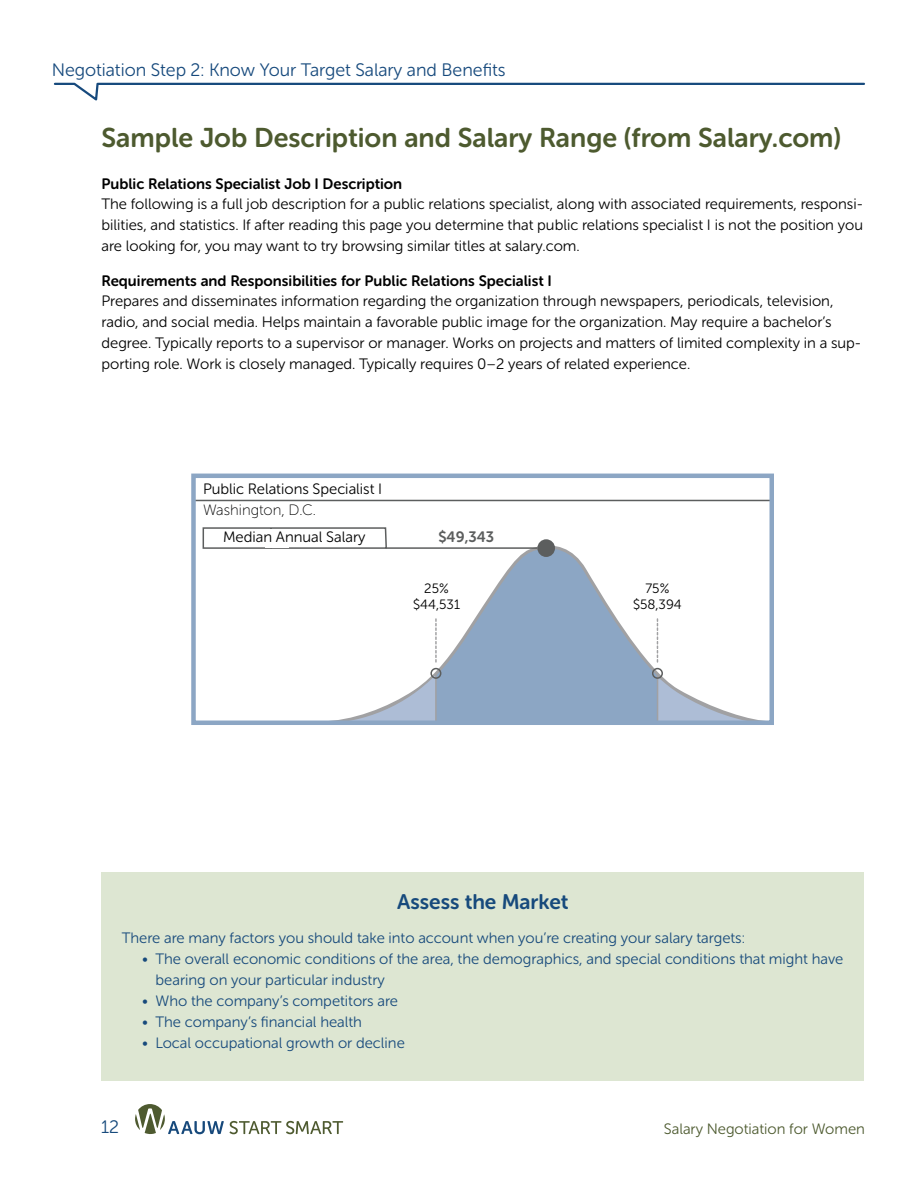
<style>
.page{position:relative;width:918px;height:1188px;background:#fff}
.page>*{position:absolute;margin:0;border:0;box-sizing:border-box;transform-origin:0 0}
.t1{font:27px "Museo Sans Rounded 700";color:#4d5a2f}
.t2{font:21px "Museo Sans Rounded 700";color:#174a7c}
.t3{font:18px "Museo Sans Rounded 300";color:#174a7d}
.t4{font:18px "Museo Sans Rounded 300";color:#174a7c}
.t5{font:15px/21px "Museo Sans Rounded 300";color:#000;text-align:justify}
.t6{font:15px/21px "Museo Sans Rounded 300";color:#174a7c}
.t7{font:15px "Museo Sans Rounded 700";color:#000}
.t8{font:15px "Museo Sans Rounded 300";color:#4d5a2f}
.t9{font:15px "Museo Sans Rounded 100";color:#000}
.t10{font:15px "Museo Sans Rounded 700";color:#5c5e5e}
.t11{font:13.5px/16.5px "Museo Sans Rounded 300";color:#000;text-align:center}
</style>
<div class="page">
<svg style="left:54px;top:82px;width:811px;height:19px"></svg>
<svg style="left:135px;top:1104px;width:208px;height:30px"></svg>
<div style="left:102px;top:873px;width:762px;height:208px;background:#dde6d2"></div>
<hr style="left:193px;top:500px;width:579px;height:1px;background:#5c5e5e">
<svg style="left:431px;top:541px;width:232px;height:179px"></svg>
<svg style="left:339px;top:671px;width:99px;height:49px"></svg>
<svg style="left:656px;top:673px;width:102px;height:47px"></svg>
<svg style="left:435px;top:619px;width:2px;height:43px"></svg>
<svg style="left:657px;top:619px;width:1px;height:43px"></svg>
<div style="left:191px;top:474px;width:583px;height:251px;border:4px solid #8ca6c4"></div>
<div style="left:537px;top:539px;width:18px;height:18px;background:#5c5e5e;border-radius:50%"></div>
<svg style="left:202px;top:527px;width:337px;height:23px"></svg>
<div style="left:265px;top:529px;width:23px;height:18px;background:#fff"></div>
<div style="left:430px;top:668px;width:11px;height:11px;border:2px solid #5c5e5e;border-radius:50%"></div>
<div style="left:652px;top:668px;width:11px;height:11px;border:2px solid #5c5e5e;border-radius:50%"></div>
<p class="t3" style="left:52px;top:60px;width:455px">Negotiation Step 2: Know Your Target Salary and Benefits</p>
<h1 class="t1" style="left:102px;top:123px;width:741px">Sample Job Description and Salary Range (from Salary.com)</h1>
<p class="t7" style="left:102px;top:176px;width:302px">Public Relations Specialist Job I Description</p>
<p class="t5" style="left:102px;top:194px;width:763px">The following is a full job description for a public relations specialist, along with associated requirements, responsi&shy;bilities, and statistics. If after reading this page you determine that public relations specialist I is not the position you are looking for, you may want to try browsing similar titles at salary.com.</p>
<p class="t7" style="left:102px;top:272px;width:452px">Requirements and Responsibilities for Public Relations Specialist I</p>
<p class="t5" style="left:102px;top:291px;width:761px;text-align:left">Prepares and disseminates information regarding the organization through newspapers, periodicals, television, radio, and social media. Helps maintain a favorable public image for the organization. May require a bachelor’s degree. Typically reports to a supervisor or manager. Works on projects and matters of limited complexity in a sup&shy;porting role. Work is closely managed. Typically requires 0–2 years of related experience.</p>
<p class="t5" style="left:203px;top:479px;width:181px">Public Relations Specialist I</p>
<p class="t9" style="left:203px;top:502px;width:115px">Washington, D.C.</p>
<p class="t5" style="left:223px;top:527px;width:144px">Median Annual Salary</p>
<p class="t10" style="left:438px;top:529px;width:57px">$49,343</p>
<p class="t11" style="left:413px;top:580px;width:48px">25% $44,531</p>
<p class="t11" style="left:633px;top:580px;width:50px">75% $58,394</p>
<h2 class="t2" style="left:397px;top:890px;width:173px">Assess the Market</h2>
<p class="t6" style="left:122px;top:928px;width:625px">There are many factors you should take into account when you’re creating your salary targets:</p>
<p class="t6" style="left:156px;top:949px;width:689px;text-indent:-14px">• The overall economic conditions of the area, the demographics, and special conditions that might have bearing on your particular industry</p>
<p class="t6" style="left:142px;top:991px;width:258px">• Who the company’s competitors are</p>
<p class="t6" style="left:142px;top:1012px;width:222px">• The company’s financial health</p>
<p class="t6" style="left:142px;top:1033px;width:264px">• Local occupational growth or decline</p>
<p class="t4" style="left:101px;top:1117px;width:19px">12</p>
<p class="t8" style="left:664px;top:1121px;width:203px">Salary Negotiation for Women</p>
</div>
